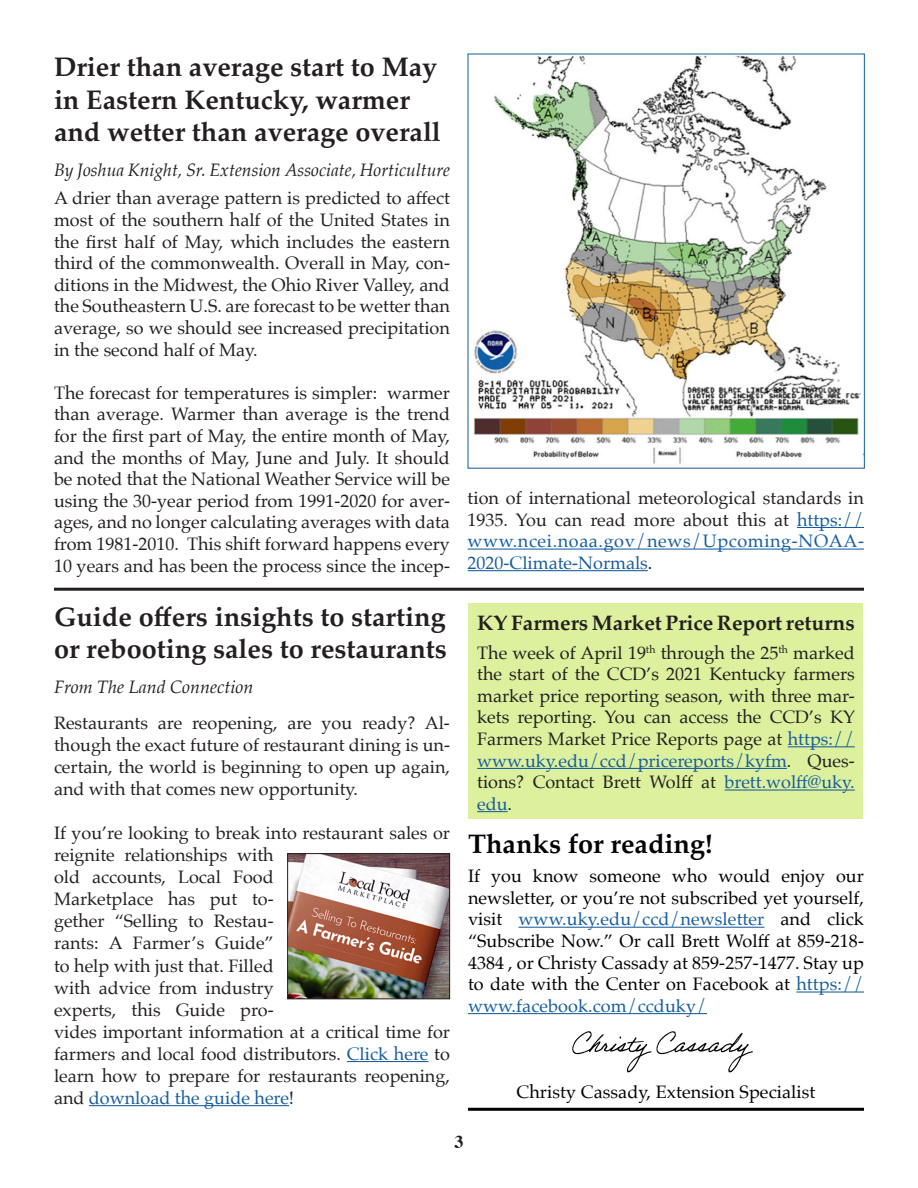
<style>
.page{position:relative;width:918px;height:1188px;background:#fff}
.page>*{position:absolute;margin:0;border:0;box-sizing:border-box;transform-origin:0 0}
.t1{font:700 27px/32.4px "Palatino";color:#231f20}
.t2{font:700 27px "Palatino";color:#000}
.t3{font:700 21px "Palatino";color:#231f20}
.t4{font:18px/21.6px "Palatino";color:#231f20;text-align:justify}
.t5{font:18px/21.6px "Palatino";letter-spacing:.005em;color:#000;text-align:justify}
.t6{font:italic 18px "Palatino";color:#231f20}
.t7{font:700 18px "Times";color:#231f20}
.s1{color:#175d9e}
.s2{color:#000}
</style>
<div class="page">
<div style="left:469px;top:604px;width:394px;height:215px;background:#dcf09d"></div>
<hr style="left:347px;top:1061px;width:81px;height:1px;background:#175d9e">
<hr style="left:89px;top:1105px;width:200px;height:1px;background:#175d9e">
<hr style="left:788px;top:746px;width:67px;height:1px;background:#175d9e">
<hr style="left:477px;top:768px;width:310px;height:1px;background:#175d9e">
<hr style="left:725px;top:790px;width:130px;height:1px;background:#175d9e">
<hr style="left:477px;top:811px;width:31px;height:1px;background:#175d9e">
<hr style="left:519px;top:927px;width:245px;height:1px;background:#175d9e">
<hr style="left:796px;top:991px;width:68px;height:2px;background:#175d9e">
<hr style="left:468px;top:1013px;width:239px;height:1px;background:#175d9e">
<hr style="left:468px;top:1108px;width:396px;height:3px;background:#000">
<img style="left:473px;top:56px;width:390px;height:409px">
<hr style="left:797px;top:527px;width:67px;height:1px;background:#175d9e">
<hr style="left:468px;top:549px;width:396px;height:1px;background:#175d9e">
<hr style="left:468px;top:570px;width:180px;height:1px;background:#175d9e">
<hr style="left:54px;top:588px;width:810px;height:3px;background:#231f20">
<img style="left:289px;top:855px;width:159px;height:142px">
<div style="left:287px;top:853px;width:163px;height:146px;border:1px solid #231f20"></div>
<img style="left:570px;top:1013px;width:183px;height:60px">
<p class="t1" style="left:54px;top:50px;width:388px">Drier than average start to May in Eastern Kentucky, warmer and wetter than average overall</p>
<p class="t6" style="left:54px;top:155px;width:398px">By Joshua Knight, Sr. Extension Associate, Horticulture</p>
<p class="t4" style="left:54px;top:187px;width:398px">A drier than average pattern is predicted to affect most of the southern half of the United States in the first half of May, which includes the eastern third of the commonwealth. Overall in May, con&shy;ditions in the Midwest, the Ohio River Valley, and the Southeastern U.S. are forecast to be wetter than average, so we should see increased precipitation in the second half of May.</p>
<p class="t4" style="left:54px;top:382px;width:398px">The forecast for temperatures is simpler: warmer than average. Warmer than average is the trend for the first part of May, the entire month of May, and the months of May, June and July. It should be noted that the National Weather Service will be using the 30-year period from 1991-2020 for aver&shy;ages, and no longer calculating averages with data from 1981-2010. This shift forward happens every 10 years and has been the process since the incep-</p>
<p class="t1" style="left:54px;top:600px;width:393px">Guide offers insights to starting</p>
<p class="t1" style="left:54px;top:632px;width:394px">or rebooting sales to restaurants</p>
<p class="t6" style="left:54px;top:672px;width:201px">From The Land Connection</p>
<p class="t4" style="left:54px;top:712px;width:398px;line-height:22px">Restaurants are reopening, are you ready? Al&shy;though the exact future of restaurant dining is un&shy;certain, the world is beginning to open up again, and with that comes new opportunity.</p>
<p class="t4" style="left:54px;top:822px;width:398px;line-height:22px;text-align:left">If you’re looking to break into restaurant sales or reignite relationships with<br>old accounts, Local Food<br>Marketplace has put to-<br>gether “Selling to Restau-<br>rants: A Farmer’s Guide”<br>to help with just that. Filled<br>with advice from industry<br>experts, this Guide pro-<br>vides important information at a critical time for farmers and local food distributors. <span class="s1">Click here</span> to learn how to prepare for restaurants reopening, and <span class="s1">download the guide here</span>!</p>
<p class="t4" style="left:468px;top:487px;width:398px">tion of international meteorological standards in 1935. You can read more about this at <span class="s1">https:// www.ncei.noaa.gov/news/Upcoming-NOAA-2020-Climate-Normals</span><span class="s2">.</span></p>
<p class="t3" style="left:477px;top:605px;width:379px">KY Farmers Market Price Report returns</p>
<p class="t4" style="left:477px;top:642px;width:379px">The week of April 19<sup>th</sup> through the 25<sup>th</sup> marked the start of the CCD’s 2021 Kentucky farmers market price reporting season, with three mar&shy;kets reporting. You can access the CCD’s KY Farmers Market Price Reports page at <span class="s1">https:// www.uky.edu/ccd/pricereports/kyfm</span>. Ques&shy;tions? Contact Brett Wolff at <span class="s1">brett.wolff@uky. edu</span>.</p>
<p class="t2" style="left:468px;top:821px;width:246px">Thanks for reading!</p>
<p class="t5" style="left:468px;top:865px;width:398px">If you know someone who would enjoy our newsletter, or you’re not subscribed yet yourself, visit <span class="s1">www.uky.edu/ccd/newsletter</span> and click “Subscribe Now.” Or call Brett Wolff at 859-218- 4384 , or Christy Cassady at 859-257-1477. Stay up to date with the Center on Facebook at <span class="s1">https:// www.facebook.com/ccduky/</span></p>
<p class="t5" style="left:517px;top:1081px;width:300px">Christy Cassady, Extension Specialist</p>
<p class="t7" style="left:454px;top:1124px;width:10px">3</p>
</div>
